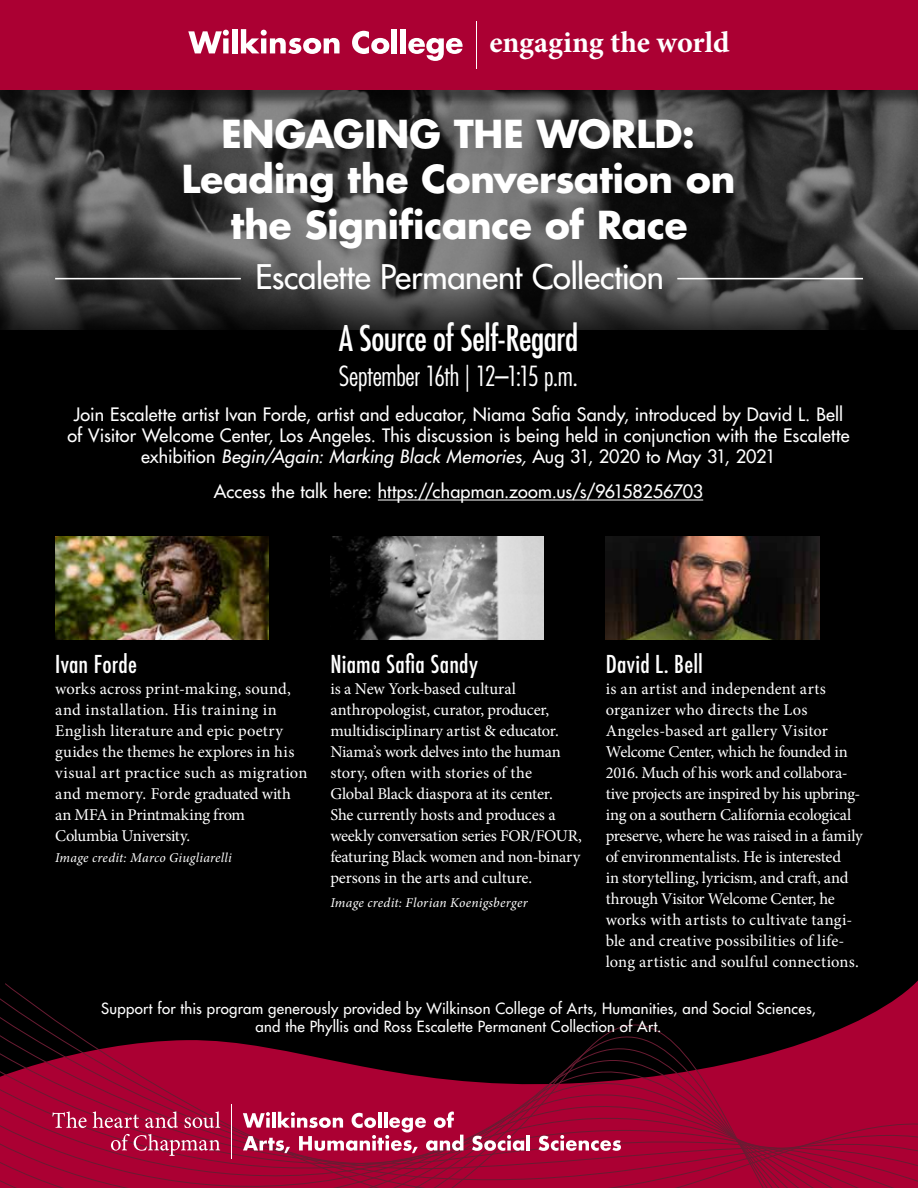
<style>
.page{position:relative;width:918px;height:1188px;background:#fff}
.page>*{position:absolute;margin:0;border:0;box-sizing:border-box;transform-origin:0 0}
.t1{font:700 37.5px/45.8px "Futura Std";letter-spacing:-.01em;color:#fff;text-align:center}
.t2{font:condensed 34.5px "Futura Std";letter-spacing:-.015em;color:#fff}
.t3{font:500 33px "Futura Std";letter-spacing:-.005em;color:#fff}
.t4{font:700 30.15px "Minion Pro";color:#fff}
.t5{font:300 condensed 27px "Futura Std";letter-spacing:-.015em;color:#fff}
.t6{font:500 condensed 24px "Futura";letter-spacing:.01em;color:#fff}
.t7{font:500 18px/21px "Futura Std";letter-spacing:.01em;color:#fff;text-align:center}
.t8{font:16.5px/21px "Minion Pro";letter-spacing:-.005em;color:#fff}
.t9{font:500 15px/18px "Futura Std";letter-spacing:.015em;color:#fff;text-align:center}
.t10{font:italic 13.5px "Minion Pro";letter-spacing:.02em;color:#fff}
.s1{font-style:italic}
</style>
<div class="page">
<div style="left:0;top:330px;width:918px;height:858px;background:#000"></div>
<svg style="left:0;top:108px;width:918px;height:120px;background:#404040"></svg>
<svg style="left:0;top:228px;width:918px;height:102px;background:#404040"></svg>
<div style="left:0;top:2px;width:918px;height:106px;background:#000;opacity:.5"></div>
<div style="left:0;top:0;width:918px;height:89px;background:#ab0033"></div>
<svg style="left:188px;top:30px;width:41px;height:23px"></svg>
<div style="left:232px;top:29px;width:5px;height:24px;background:#fff"></div>
<svg style="left:241px;top:29px;width:98px;height:25px"></svg>
<svg style="left:352px;top:31px;width:37px;height:23px"></svg>
<div style="left:392px;top:29px;width:5px;height:24px;background:#fff"></div>
<div style="left:401px;top:29px;width:5px;height:24px;background:#fff"></div>
<svg style="left:408px;top:38px;width:55px;height:23px"></svg>
<hr style="left:476px;top:22px;width:1px;height:47px;background:#fff">
<svg style="left:0;top:983px;width:897px;height:205px"></svg>
<hr style="left:378px;top:500px;width:325px;height:1px;background:#fff">
<hr style="left:55px;top:278px;width:186px;height:1px;background:#fff">
<hr style="left:677px;top:278px;width:186px;height:1px;background:#fff">
<hr style="left:231px;top:1104px;width:1px;height:55px;background:#fff">
<svg style="left:243px;top:1112px;width:220px;height:41px;background:#c24d70"></svg>
<svg style="left:472px;top:1135px;width:52px;height:16px"></svg>
<hr style="left:527px;top:1135px;width:3px;height:15px;background:#fff">
<svg style="left:539px;top:1135px;width:82px;height:16px"></svg>
<svg style="left:52px;top:1111px;width:35px;height:17px"></svg>
<svg style="left:93px;top:1111px;width:46px;height:17px"></svg>
<svg style="left:145px;top:1111px;width:33px;height:17px"></svg>
<svg style="left:184px;top:1111px;width:36px;height:17px"></svg>
<svg style="left:111px;top:1134px;width:109px;height:22px;background:#b53057"></svg>
<img style="left:55px;top:536px;width:214px;height:104px">
<img style="left:330px;top:536px;width:214px;height:104px">
<img style="left:606px;top:536px;width:213px;height:104px">
<h3 class="t4" style="left:490px;top:21px;width:242px">engaging the world</h3>
<h1 class="t1" style="left:182px;top:110px;width:556px">ENGAGING THE WORLD:<br>Leading the Conversation on the Significance of Race</h1>
<h3 class="t3" style="left:255px;top:256px;width:411px">Escalette Permanent Collection</h3>
<h2 class="t2" style="left:339px;top:318px;width:241px">A Source of Self-Regard</h2>
<h3 class="t5" style="left:339px;top:361px;width:241px">September 16th | 12–1:15 p.m.</h3>
<p class="t7" style="left:68px;top:404px;width:783px">Join Escalette artist Ivan Forde, artist and educator, Niama Safia Sandy, introduced by David L. Bell of Visitor Welcome Center, Los Angeles. This discussion is being held in conjunction with the Escalette exhibition <span class="s1">Begin/Again: Marking Black Memories,</span> Aug 31, 2020 to May 31, 2021</p>
<p class="t7" style="left:214px;top:481px;width:491px">Access the talk here: https://chapman.zoom.us/s/96158256703</p>
<h3 class="t6" style="left:55px;top:648px;width:83px">Ivan Forde</h3>
<p class="t8" style="left:55px;top:678px;width:254px">works across print-making, sound, and installation. His training in<br>English literature and epic poetry guides the themes he explores in his visual art practice such as migration and memory. Forde graduated with an MFA in Printmaking from<br>Columbia University.</p>
<p class="t10" style="left:55px;top:848px;width:178px">Image credit: Marco Giugliarelli</p>
<h3 class="t6" style="left:330px;top:648px;width:149px">Niama Safia Sandy</h3>
<p class="t8" style="left:330px;top:678px;width:253px">is a New York-based cultural anthropologist, curator, producer, multidisciplinary artist &amp; educator.<br>Niama’s work delves into the human story, often with stories of the<br>Global Black diaspora at its center.<br>She currently hosts and produces a weekly conversation series FOR/FOUR, featuring Black women and non-binary persons in the arts and culture.</p>
<p class="t10" style="left:330px;top:893px;width:199px">Image credit: Florian Koenigsberger</p>
<h3 class="t6" style="left:606px;top:648px;width:99px">David L. Bell</h3>
<p class="t8" style="left:606px;top:678px;width:259px">is an artist and independent arts organizer who directs the Los Angeles-based art gallery Visitor Welcome Center, which he founded in 2016. Much of his work and collabora&shy;tive projects are inspired by his upbring&shy;ing on a southern California ecological preserve, where he was raised in a family of environmentalists. He is interested<br>in storytelling, lyricism, and craft, and through Visitor Welcome Center, he works with artists to cultivate tangi&shy;ble and creative possibilities of life&shy;long artistic and soulful connections.</p>
<p class="t9" style="left:101px;top:999px;width:716px">Support for this program generously provided by Wilkinson College of Arts, Humanities, and Social Sciences, and the Phyllis and Ross Escalette Permanent Collection of Art.</p>
</div>
